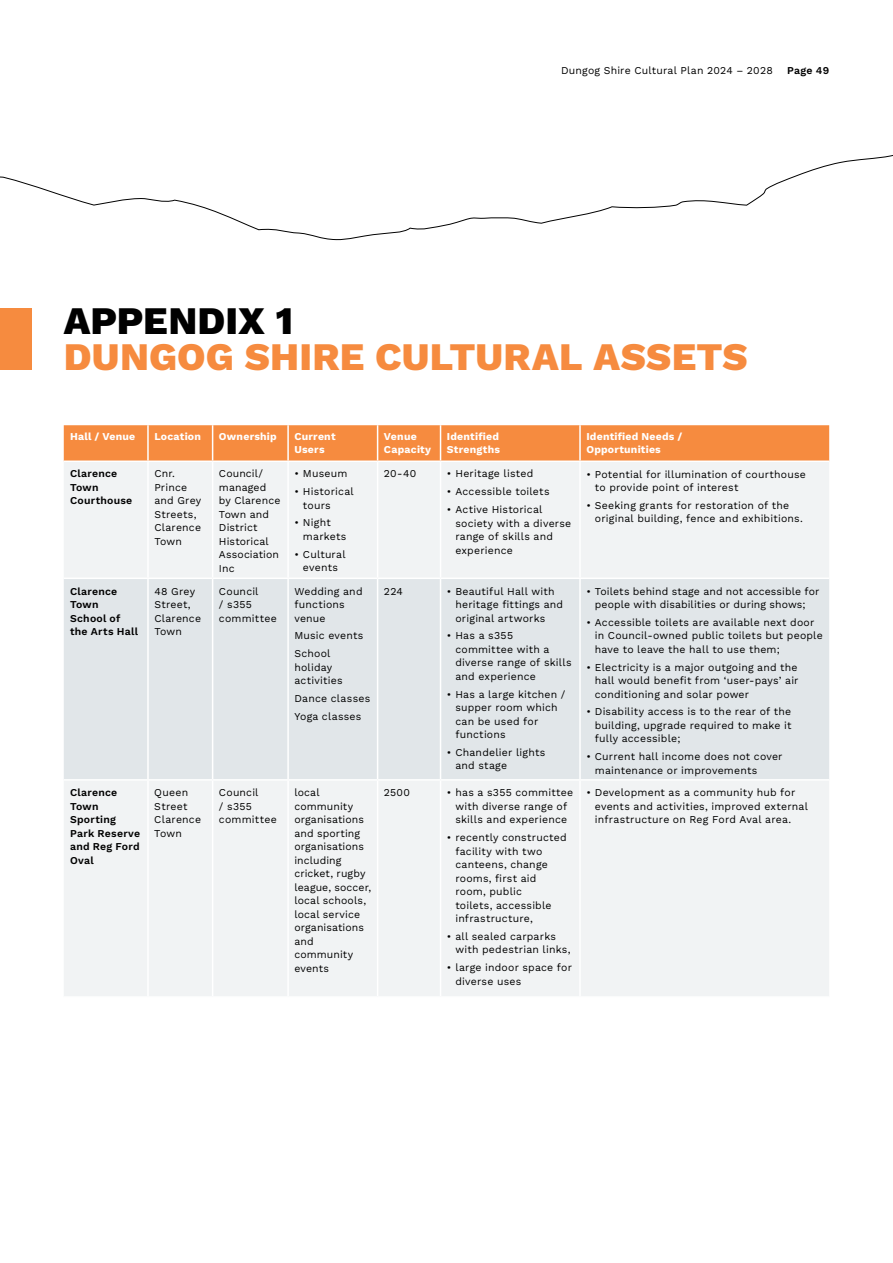
<style>
.page{position:relative;width:893px;height:1263px;background:#fff}
.page>*{position:absolute;margin:0;border:0;box-sizing:border-box;transform-origin:0 0}
.t1{font:800 39px "Work Sans";letter-spacing:.005em;color:#f68b3f}
.t2{font:800 39px "Work Sans";letter-spacing:.005em;color:#000}
.t3{font:10.5px/13.5px "Work Sans";letter-spacing:.02em;color:#000}
.t4{font:600 10.5px/13.5px "Work Sans";letter-spacing:.02em;color:#000}
.t5{font:700 10.5px/13.5px "Work Sans";letter-spacing:.02em;color:#fff}
</style>
<div class="page">
<svg style="left:0;top:155px;width:893px;height:85px"></svg>
<div style="left:64px;top:425px;width:765px;height:35px;background:#f68b3f"></div>
<div style="left:64px;top:462px;width:765px;height:534px;background:#f1f3f4"></div>
<div style="left:64px;top:579px;width:765px;height:200px;background:#e1e6e9"></div>
<hr style="left:147px;top:425px;width:2px;height:35px;background:#fff">
<hr style="left:212px;top:425px;width:1px;height:35px;background:#fff">
<hr style="left:287px;top:425px;width:2px;height:35px;background:#fff">
<hr style="left:377px;top:425px;width:1px;height:35px;background:#fff">
<hr style="left:440px;top:425px;width:1px;height:35px;background:#fff">
<hr style="left:579px;top:425px;width:2px;height:35px;background:#fff">
<hr style="left:147px;top:462px;width:2px;height:115px;background:#fff">
<hr style="left:212px;top:462px;width:1px;height:115px;background:#fff">
<hr style="left:287px;top:462px;width:2px;height:115px;background:#fff">
<hr style="left:377px;top:462px;width:1px;height:115px;background:#fff">
<hr style="left:440px;top:462px;width:1px;height:115px;background:#fff">
<hr style="left:579px;top:462px;width:2px;height:115px;background:#fff">
<hr style="left:64px;top:577px;width:84px;height:2px;background:#fff">
<hr style="left:148px;top:577px;width:65px;height:2px;background:#fff">
<hr style="left:147px;top:579px;width:2px;height:200px;background:#fff">
<hr style="left:213px;top:577px;width:75px;height:2px;background:#fff">
<hr style="left:212px;top:579px;width:1px;height:200px;background:#fff">
<hr style="left:288px;top:577px;width:90px;height:2px;background:#fff">
<hr style="left:287px;top:579px;width:2px;height:200px;background:#fff">
<hr style="left:378px;top:577px;width:63px;height:2px;background:#fff">
<hr style="left:377px;top:579px;width:1px;height:200px;background:#fff">
<hr style="left:441px;top:577px;width:139px;height:2px;background:#fff">
<hr style="left:440px;top:579px;width:1px;height:200px;background:#fff">
<hr style="left:580px;top:577px;width:249px;height:2px;background:#fff">
<hr style="left:579px;top:579px;width:2px;height:200px;background:#fff">
<hr style="left:64px;top:779px;width:84px;height:2px;background:#fff">
<hr style="left:148px;top:779px;width:65px;height:2px;background:#fff">
<hr style="left:147px;top:781px;width:2px;height:215px;background:#fff">
<hr style="left:213px;top:779px;width:75px;height:2px;background:#fff">
<hr style="left:212px;top:781px;width:1px;height:215px;background:#fff">
<hr style="left:288px;top:779px;width:90px;height:2px;background:#fff">
<hr style="left:287px;top:781px;width:2px;height:215px;background:#fff">
<hr style="left:378px;top:779px;width:63px;height:2px;background:#fff">
<hr style="left:377px;top:781px;width:1px;height:215px;background:#fff">
<hr style="left:441px;top:779px;width:139px;height:2px;background:#fff">
<hr style="left:440px;top:781px;width:1px;height:215px;background:#fff">
<hr style="left:580px;top:779px;width:249px;height:2px;background:#fff">
<hr style="left:579px;top:781px;width:2px;height:215px;background:#fff">
<div style="left:0;top:308px;width:32px;height:61px;background:#f68b3f"></div>
<p class="t3" style="left:561px;top:63px;width:213px">Dungog Shire Cultural Plan 2024 – 2028</p>
<p class="t4" style="left:787px;top:63px;width:44px">Page 49</p>
<h1 class="t2" style="left:64px;top:291px;width:231px">APPENDIX 1</h1>
<h1 class="t1" style="left:64px;top:327px;width:685px">DUNGOG SHIRE CULTURAL ASSETS</h1>
<p class="t5" style="left:70px;top:429px;width:67px">Hall / Venue</p>
<p class="t5" style="left:154px;top:429px;width:48px">Location</p>
<p class="t5" style="left:219px;top:429px;width:59px">Ownership</p>
<p class="t5" style="left:294px;top:429px;width:43px">Current<br>Users</p>
<p class="t5" style="left:384px;top:429px;width:49px">Venue<br>Capacity</p>
<p class="t5" style="left:447px;top:429px;width:55px">Identified<br>Strengths</p>
<p class="t5" style="left:586px;top:429px;width:98px">Identified Needs /<br>Opportunities</p>
<p class="t4" style="left:70px;top:467px;width:64px">Clarence<br>Town<br>Courthouse</p>
<p class="t3" style="left:154px;top:467px;width:48px">Cnr.<br>Prince and Grey<br>Streets,<br>Clarence<br>Town</p>
<p class="t3" style="left:219px;top:467px;width:63px">Council/ managed by Clarence<br>Town and<br>District<br>Historical<br>Association<br>Inc</p>
<p class="t3" style="left:294px;top:467px;width:54px">• Museum</p>
<p class="t3" style="left:595px;top:467px;width:212px;text-indent:-9px">• Potential for illumination of courthouse to provide point of interest</p>
<p class="t3" style="left:595px;top:498px;width:209px;text-indent:-9px">• Seeking grants for restoration of the original building, fence and exhibitions.</p>
<p class="t3" style="left:384px;top:467px;width:34px">20-40</p>
<p class="t3" style="left:447px;top:467px;width:88px">• Heritage listed</p>
<p class="t3" style="left:447px;top:484px;width:104px">• Accessible toilets</p>
<p class="t3" style="left:455px;top:502px;width:117px;text-indent:-9px">• Active Historical society with a diverse range of skills and experience</p>
<p class="t3" style="left:303px;top:484px;width:52px;text-indent:-9px">• Historical tours</p>
<p class="t3" style="left:303px;top:516px;width:45px;text-indent:-9px">• Night markets</p>
<p class="t3" style="left:294px;top:547px;width:53px;text-align:center">• Cultural events</p>
<p class="t4" style="left:70px;top:584px;width:69px">Clarence<br>Town<br>School of the Arts Hall</p>
<p class="t3" style="left:154px;top:584px;width:48px">48 Grey<br>Street,<br>Clarence<br>Town</p>
<p class="t3" style="left:219px;top:584px;width:59px">Council<br>/ s355 committee</p>
<p class="t3" style="left:294px;top:584px;width:70px">Wedding and functions venue</p>
<p class="t3" style="left:294px;top:626px;width:71px;line-height:17.7px">Music events<br>School</p>
<p class="t3" style="left:294px;top:660px;width:50px">holiday activities</p>
<p class="t3" style="left:294px;top:689px;width:77px;line-height:17.7px">Dance classes<br>Yoga classes</p>
<p class="t3" style="left:384px;top:584px;width:20px">224</p>
<p class="t3" style="left:455px;top:584px;width:109px;text-indent:-9px">• Beautiful Hall with heritage fittings and original artworks</p>
<p class="t3" style="left:455px;top:629px;width:118px;text-indent:-9px">• Has a s355 committee with a diverse range of skills and experience</p>
<p class="t3" style="left:455px;top:687px;width:112px;text-indent:-9px">• Has a large kitchen / supper room which can be used for functions</p>
<p class="t3" style="left:455px;top:745px;width:92px;text-indent:-9px">• Chandelier lights and stage</p>
<p class="t4" style="left:70px;top:785px;width:72px">Clarence<br>Town<br>Sporting<br>Park Reserve and Reg Ford<br>Oval</p>
<p class="t3" style="left:154px;top:785px;width:48px">Queen<br>Street<br>Clarence<br>Town</p>
<p class="t3" style="left:219px;top:785px;width:59px">Council<br>/ s355 committee</p>
<p class="t3" style="left:294px;top:785px;width:78px">local community organisations and sporting organisations including cricket, rugby league, soccer, local schools, local service organisations and community events</p>
<p class="t3" style="left:384px;top:785px;width:28px">2500</p>
<p class="t3" style="left:447px;top:785px;width:128px;text-align:center">• has a s355 committee with diverse range of skills and experience</p>
<p class="t3" style="left:455px;top:830px;width:113px;text-indent:-9px">• recently constructed facility with two canteens, change rooms, first aid room, public<br>toilets, accessible infrastructure,</p>
<p class="t3" style="left:455px;top:929px;width:117px;text-indent:-9px">• all sealed carparks with pedestrian links,</p>
<p class="t3" style="left:455px;top:960px;width:118px;text-indent:-9px">• large indoor space for diverse uses</p>
<p class="t3" style="left:586px;top:584px;width:235px;text-align:center">• Toilets behind stage and not accessible for people with disabilities or during shows;</p>
<p class="t3" style="left:595px;top:615px;width:229px;text-indent:-9px">• Accessible toilets are available next door in Council-owned public toilets but people have to leave the hall to use them;</p>
<p class="t3" style="left:595px;top:660px;width:205px;text-align:justify;text-indent:-9px">• Electricity is a major outgoing and the hall would benefit from ‘user-pays’ air conditioning and solar power</p>
<p class="t3" style="left:595px;top:705px;width:198px;text-align:justify;text-indent:-9px">• Disability access is to the rear of the building, upgrade required to make it fully accessible;</p>
<p class="t3" style="left:595px;top:749px;width:189px;text-indent:-9px">• Current hall income does not cover maintenance or improvements</p>
<p class="t3" style="left:595px;top:786px;width:215px;text-indent:-9px">• Development as a community hub for events and activities, improved external infrastructure on Reg Ford Aval area.</p>
</div>
